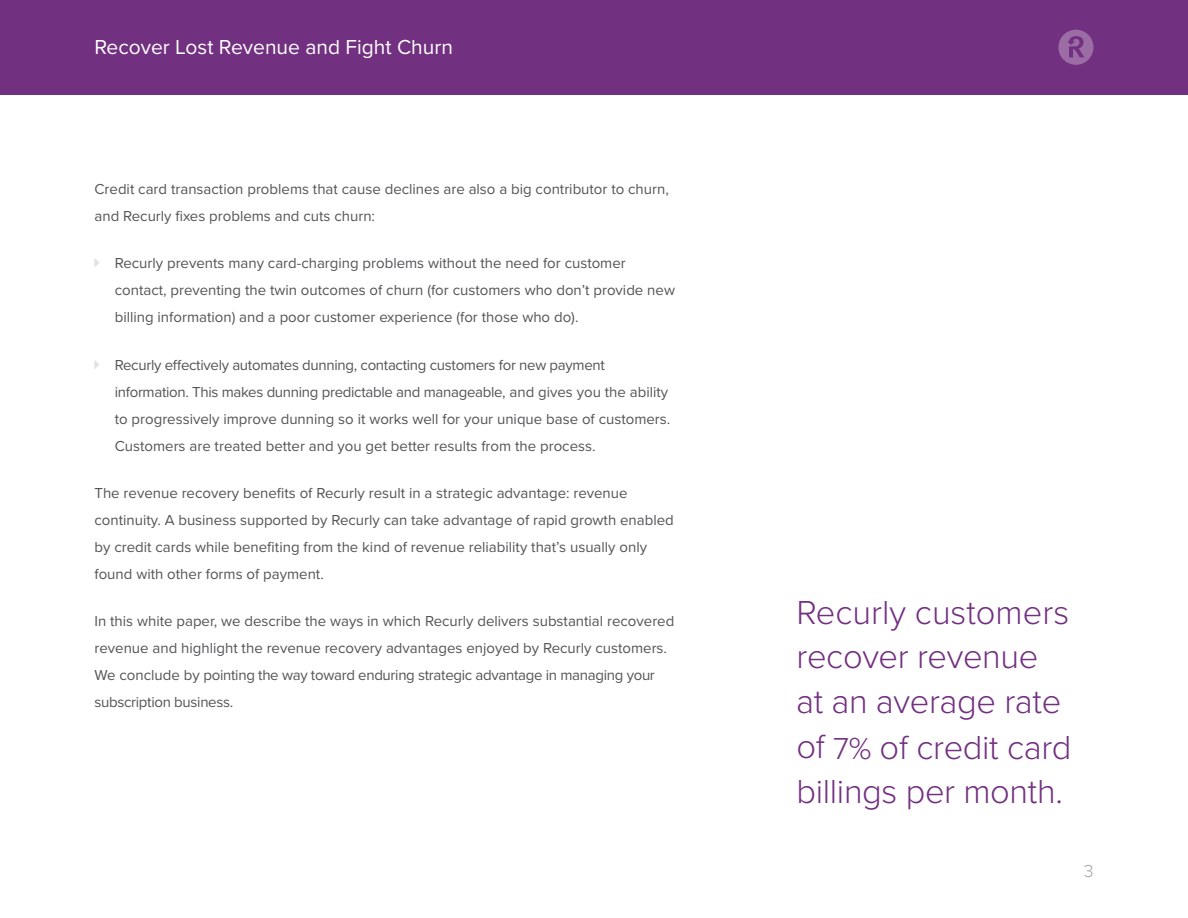
<style>
.page{position:relative;width:1188px;height:918px;background:#fff}
.page>*{position:absolute;margin:0;border:0;box-sizing:border-box;transform-origin:0 0}
.t1{font:300 34.5px/45px "Proxima Nova";letter-spacing:-.01em;color:#723080}
.t2{font:21px "Proxima Nova";color:#fff}
.t3{font:300 18px "Proxima Nova";color:#a3a3a7}
.t4{font:15px/27px "Proxima Nova";color:#545457}
.s1{font-size:31.5px}
</style>
<div class="page">
<div style="left:0;top:0;width:1188px;height:94px;background:#723080"></div>
<svg style="left:1058px;top:30px;width:36px;height:35px"></svg>
<h2 class="t2" style="left:94px;top:35px;width:360px">Recover Lost Revenue and Fight Churn</h2>
<p class="t4" style="left:94px;top:176px;width:576px">Credit card transaction problems that cause declines are also a big contributor to churn, and Recurly fixes problems and cuts churn:</p>
<p class="t4" style="left:115px;top:250px;width:562px">Recurly prevents many card-charging problems without the need for customer contact, preventing the twin outcomes of churn (for customers who don’t provide new billing information) and a poor customer experience (for those who do).</p>
<p class="t4" style="left:115px;top:351px;width:557px">Recurly effectively automates dunning, contacting customers for new payment information. This makes dunning predictable and manageable, and gives you the ability to progressively improve dunning so it works well for your unique base of customers.<br>Customers are treated better and you get better results from the process.</p>
<p class="t4" style="left:94px;top:480px;width:581px">The revenue recovery benefits of Recurly result in a strategic advantage: revenue continuity. A business supported by Recurly can take advantage of rapid growth enabled by credit cards while benefiting from the kind of revenue reliability that’s usually only found with other forms of payment.</p>
<p class="t4" style="left:94px;top:608px;width:581px">In this white paper, we describe the ways in which Recurly delivers substantial recovered revenue and highlight the revenue recovery advantages enjoyed by Recurly customers.<br>We conclude by pointing the way toward enduring strategic advantage in managing your subscription business.</p>
<h1 class="t1" style="left:796px;top:590px;width:277px">Recurly customers recover revenue at an average rate of <span class="s1">7%</span> of credit card billings per month.</h1>
<p class="t3" style="left:1084px;top:860px;width:11px">3</p>
</div>
